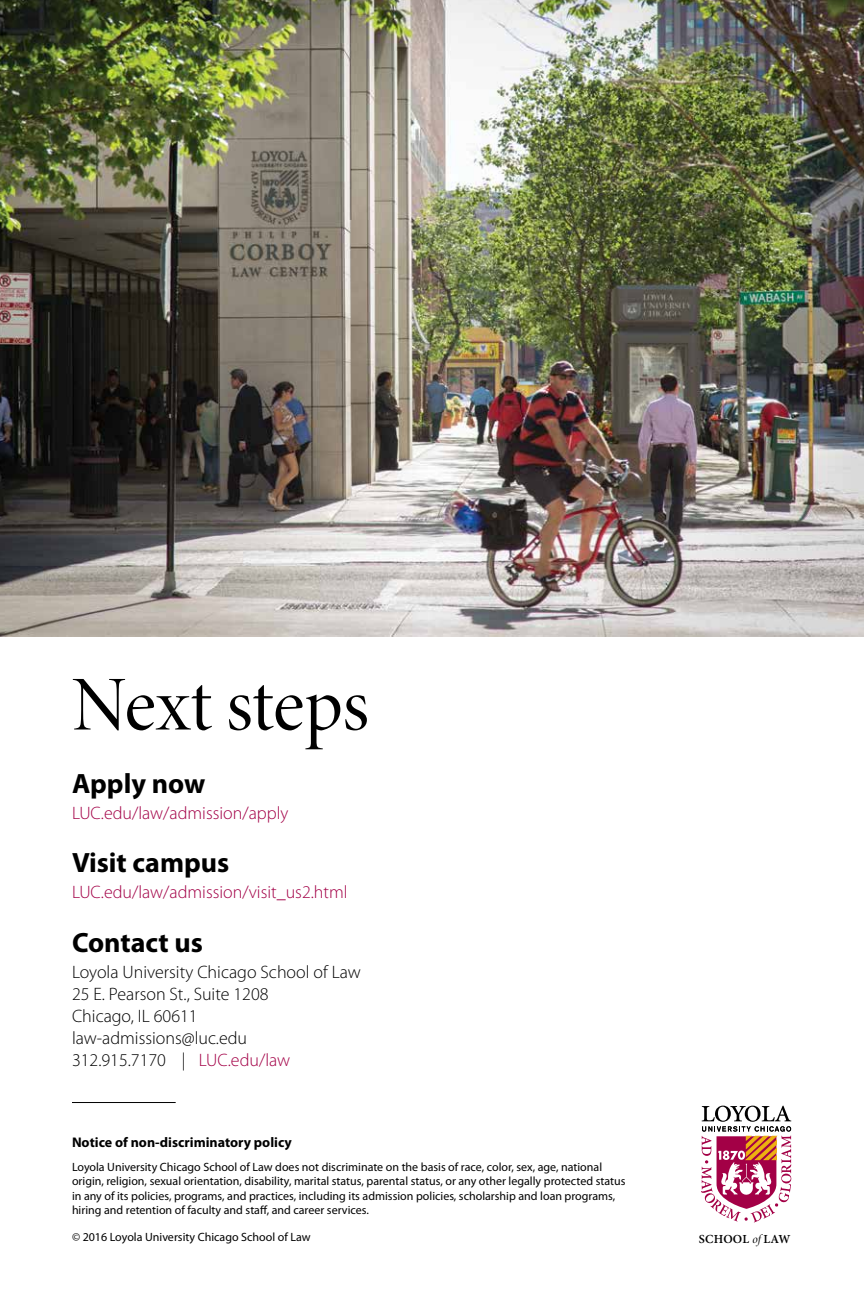
<style>
.page{position:relative;width:864px;height:1296px;background:#fff}
.page>*{position:absolute;margin:0;border:0;box-sizing:border-box;transform-origin:0 0}
.t1{font:78px "Minion Pro Disp";letter-spacing:-.005em;color:#000}
.t2{font:700 28px "Myriad Pro";color:#000}
.t3{font:300 18px/22px "Myriad Pro";color:#000}
.t4{font:300 18px "Myriad Pro";color:#a30047}
.t5{font:700 14px "Myriad Pro";color:#000}
.t6{font:600 12.4px "Minion Pro";letter-spacing:.02em;color:#000}
.t7{font:12px/14.4px "Myriad Pro";color:#000}
.s1{color:#a30047}
.s2{font-family:"Minion Pro It Disp";font-weight:400}
</style>
<div class="page">
<img style="left:0;top:0;width:864px;height:636px">
<svg style="left:701px;top:1106px;width:90px;height:117px"></svg>
<hr style="left:72px;top:1102px;width:104px;height:1px;background:#000">
<h1 class="t1" style="left:72px;top:657px;width:299px">Next steps</h1>
<h2 class="t2" style="left:72px;top:765px;width:135px">Apply now</h2>
<h3 class="t4" style="left:72px;top:802px;width:218px">LUC.edu/law/admission/apply</h3>
<h2 class="t2" style="left:72px;top:845px;width:159px">Visit campus</h2>
<h3 class="t4" style="left:72px;top:881px;width:277px">LUC.edu/law/admission/visit_us2.html</h3>
<h2 class="t2" style="left:72px;top:924px;width:133px">Contact us</h2>
<h3 class="t3" style="left:72px;top:960px;width:290px">Loyola University Chicago School of Law<br>25 E. Pearson St., Suite 1208<br>Chicago, IL 60611 law-admissions@luc.edu<br>312.915.7170 | <span class="s1">LUC.edu/law</span></h3>
<p class="t5" style="left:72px;top:1133px;width:221px">Notice of non-discriminatory policy</p>
<p class="t7" style="left:72px;top:1160px;width:555px">Loyola University Chicago School of Law does not discriminate on the basis of race, color, sex, age, national origin, religion, sexual orientation, disability, marital status, parental status, or any other legally protected status in any of its policies, programs, and practices, including its admission policies, scholarship and loan programs, hiring and retention of faculty and staff, and career services.</p>
<p class="t7" style="left:72px;top:1230px;width:240px">© 2016 Loyola University Chicago School of Law</p>
<p class="t6" style="left:699px;top:1230px;width:93px">SCHOOL <span class="s2">of</span> LAW</p>
</div>
